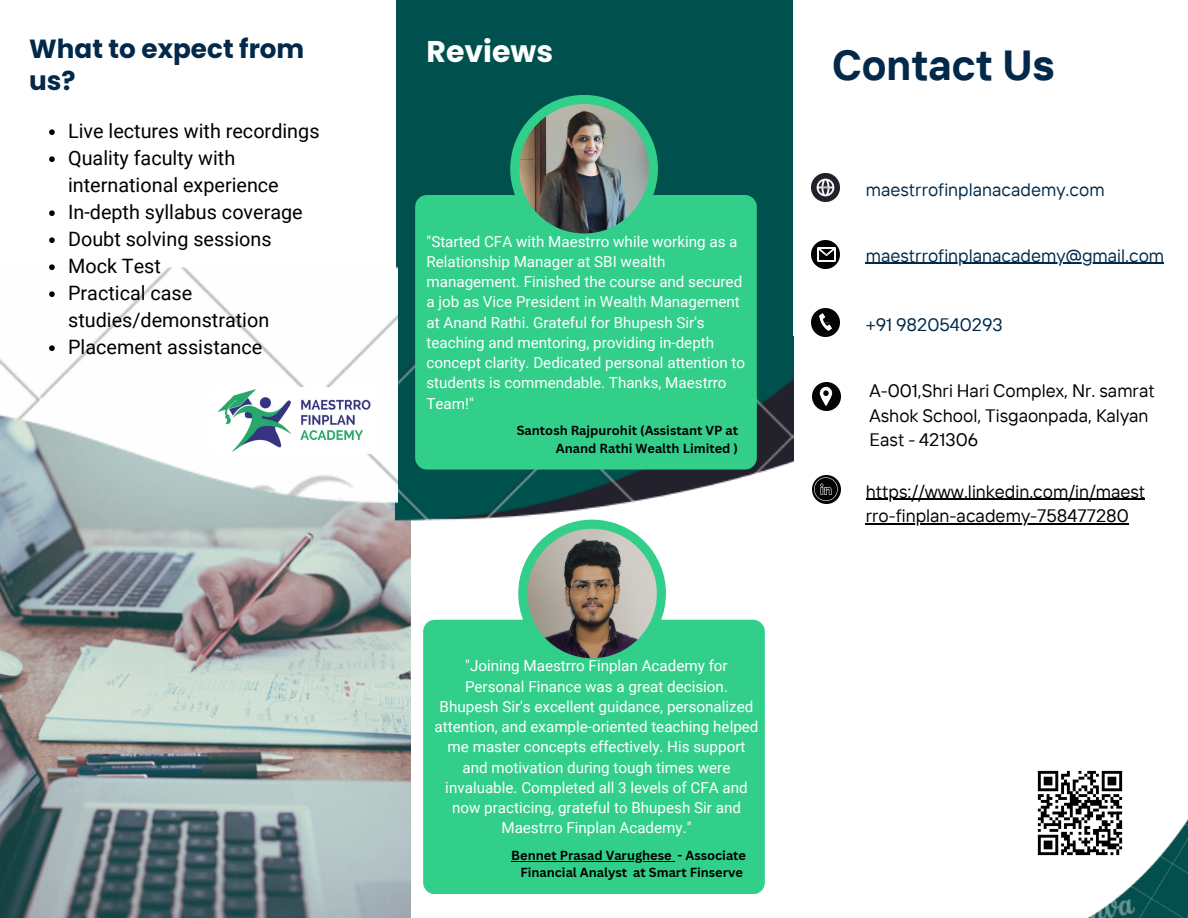
<style>
.page{position:relative;width:1188px;height:918px;background:#fff}
.page>*{position:absolute;margin:0;border:0;box-sizing:border-box;transform-origin:0 0}
.t1{font:700 42px "TT Interphases";color:#022949}
.t2{font:700 30px "Poppins";color:#fff}
.t3{font:700 26.25px/31.5px "Poppins";color:#022949}
.t4{font:19.8px/27px "Roboto";color:#000}
.t5{font:18px/24.8px "TT Interphases";color:#000}
.t6{font:18px "TT Interphases";color:#022949}
.t7{font:18px/24.8px "TT Interphases";color:#010101}
.t8{font:15.15px/20.2px "Roboto";color:#fff}
.t9{font:700 12.75px/17.1px "Canva Sans";color:#000;text-align:right}
</style>
<div class="page">
<img style="left:0;top:508px;width:411px;height:410px">
<div style="left:396px;top:0;width:397px;height:372px;background:#00504e"></div>
<img style="left:396px;top:336px;width:397px;height:188px">
<img style="left:0;top:268px;width:397px;height:240px">
<img style="left:1087px;top:819px;width:101px;height:99px">
<img style="left:211px;top:387px;width:166px;height:67px">
<img style="left:812px;top:174px;width:28px;height:28px">
<img style="left:812px;top:308px;width:28px;height:28px">
<img style="left:819px;top:314px;width:13px;height:17px">
<img style="left:812px;top:241px;width:28px;height:28px">
<img style="left:817px;top:248px;width:18px;height:13px">
<div style="left:415px;top:195px;width:342px;height:274px;background:#32cf8a;border-radius:12px"></div>
<div style="left:510px;top:95px;width:148px;height:148px;background:#32cf8a;border-radius:50%"></div>
<img style="left:519px;top:104px;width:130px;height:129px;border-radius:50%">
<div style="left:423px;top:620px;width:342px;height:274px;background:#32cf8a;border-radius:12px"></div>
<div style="left:518px;top:520px;width:148px;height:147px;background:#32cf8a;border-radius:50%"></div>
<img style="left:527px;top:529px;width:130px;height:129px;border-radius:50%">
<hr style="left:511px;top:861px;width:161px;height:1px;background:#000">
<img style="left:812px;top:382px;width:28px;height:28px">
<svg style="left:820px;top:387px;width:12px;height:19px"></svg>
<img style="left:1037px;top:770px;width:87px;height:87px">
<hr style="left:866px;top:263px;width:298px;height:1px;background:#022949">
<svg style="left:49px;top:129px;width:6px;height:6px"></svg>
<svg style="left:49px;top:156px;width:6px;height:6px"></svg>
<svg style="left:49px;top:210px;width:6px;height:6px"></svg>
<svg style="left:49px;top:237px;width:6px;height:6px"></svg>
<svg style="left:49px;top:264px;width:6px;height:6px"></svg>
<svg style="left:49px;top:291px;width:6px;height:6px"></svg>
<svg style="left:49px;top:345px;width:6px;height:6px"></svg>
<img style="left:812px;top:475px;width:28px;height:28px">
<svg style="left:814px;top:477px;width:24px;height:24px"></svg>
<hr style="left:866px;top:499px;width:279px;height:1px;background:#010101">
<hr style="left:866px;top:523px;width:263px;height:2px;background:#010101">
<p class="t3" style="left:29px;top:33px;width:277px">What to expect from us?</p>
<p class="t2" style="left:426px;top:30px;width:128px">Reviews</p>
<p class="t4" style="left:68px;top:118px;width:253px">Live lectures with recordings</p>
<p class="t4" style="left:68px;top:145px;width:212px">Quality faculty with international experience</p>
<p class="t4" style="left:68px;top:199px;width:236px">In-depth syllabus coverage</p>
<p class="t4" style="left:68px;top:226px;width:205px">Doubt solving sessions</p>
<p class="t4" style="left:68px;top:253px;width:94px">Mock Test</p>
<p class="t4" style="left:68px;top:280px;width:203px">Practical case studies/demonstration</p>
<p class="t4" style="left:68px;top:334px;width:196px">Placement assistance</p>
<p class="t8" style="left:426px;top:231px;width:320px">"Started CFA with Maestrro while working as a Relationship Manager at SBI wealth management. Finished the course and secured a job as Vice President in Wealth Management at Anand Rathi. Grateful for Bhupesh Sir's teaching and mentoring, providing in-depth concept clarity. Dedicated personal attention to students is commendable. Thanks, Maestrro Team!"</p>
<p class="t9" style="left:517px;top:422px;width:223px">Santosh Rajpurohit (Assistant VP at<br>Anand Rathi Wealth Limited )</p>
<p class="t8" style="left:435px;top:656px;width:325px;text-align:center">"Joining Maestrro Finplan Academy for Personal Finance was a great decision.<br>Bhupesh Sir's excellent guidance, personalized attention, and example-oriented teaching helped me master concepts effectively. His support and motivation during tough times were invaluable. Completed all 3 levels of CFA and now practicing, grateful to Bhupesh Sir and Maestrro Finplan Academy."</p>
<p class="t9" style="left:511px;top:847px;width:236px;text-align:center">Bennet Prasad Varughese - Associate<br>Financial Analyst at Smart Finserve</p>
<p class="t1" style="left:832px;top:38px;width:224px">Contact Us</p>
<p class="t6" style="left:866px;top:178px;width:240px">maestrrofinplanacademy.com</p>
<p class="t6" style="left:866px;top:244px;width:300px">maestrrofinplanacademy@gmail.com</p>
<p class="t6" style="left:866px;top:313px;width:139px">+91 9820540293</p>
<p class="t5" style="left:870px;top:378px;width:287px">A-001,Shri Hari Complex, Nr. samrat</p>
<p class="t5" style="left:870px;top:403px;width:281px">Ashok School, Tisgaonpada, Kalyan<br>East - 421306</p>
<p class="t7" style="left:866px;top:478px;width:281px">https://www.linkedin.com/in/maest rro-finplan-academy-758477280</p>
</div>
